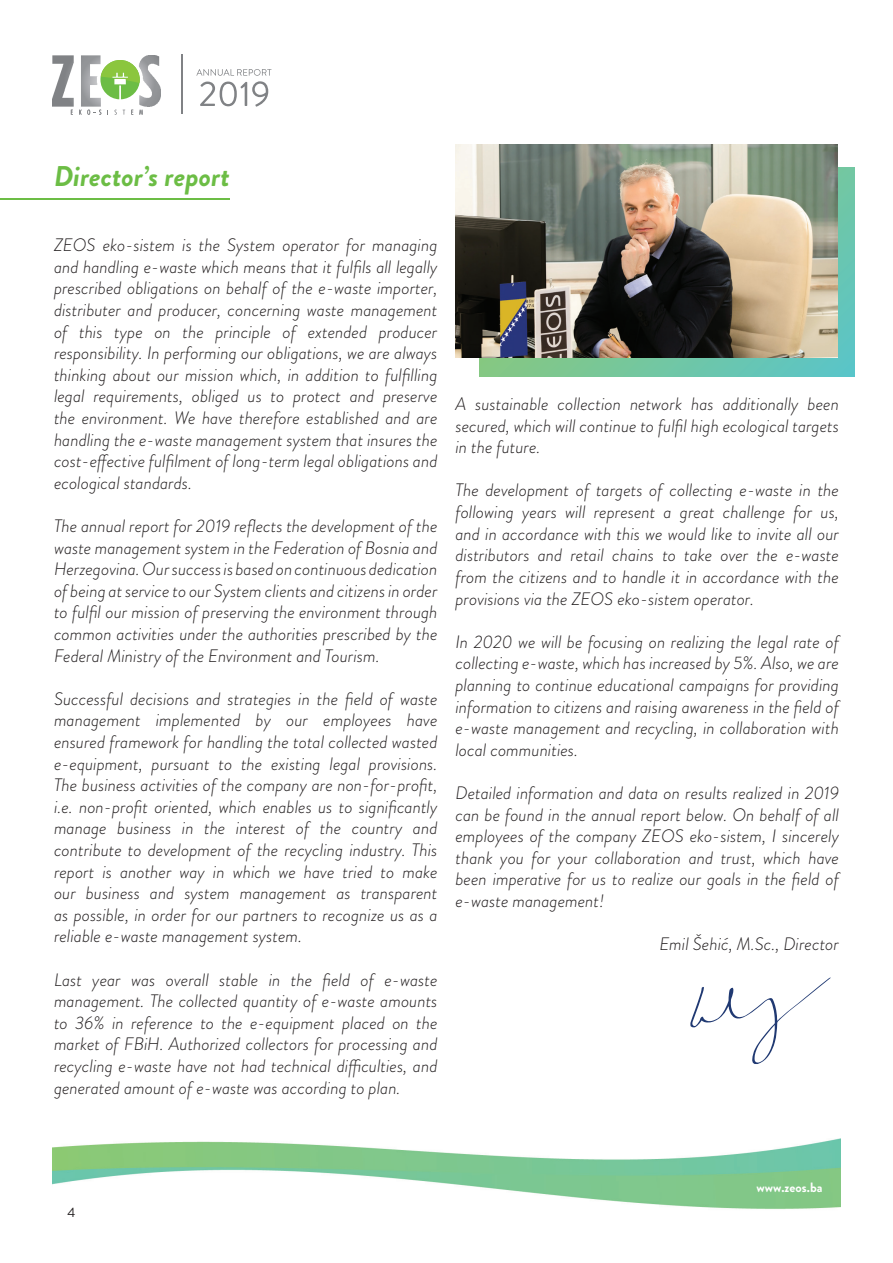
<style>
.page{position:relative;width:893px;height:1263px;background:#fff}
.page>*{position:absolute;margin:0;border:0;box-sizing:border-box;transform-origin:0 0}
.t1{font:italic 700 28.5px "Brandon Grotesque";color:#6cbd45}
.t2{font:italic 300 18px/21.6px "Brandon Grotesque";color:#231f20;text-align:justify}
.t3{font:700 13.5px "Brandon Grotesque";color:#fff}
.t4{font:13.5px "Brandon Grotesque";color:#231f20}
</style>
<div class="page">
<img style="left:53px;top:357px;width:787px;height:852px">
<img style="left:53px;top:55px;width:108px;height:51px">
<svg style="left:100px;top:60px;width:40px;height:39px"></svg>
<hr style="left:181px;top:54px;width:2px;height:60px;background:#808285">
<svg style="left:79px;top:110px;width:22px;height:5px"></svg>
<svg style="left:139px;top:110px;width:4px;height:5px"></svg>
<svg style="left:196px;top:69px;width:75px;height:38px"></svg>
<svg style="left:480px;top:167px;width:374px;height:209px;background:#6dc2a5"></svg>
<img style="left:455px;top:145px;width:383px;height:212px">
<hr style="left:0;top:198px;width:230px;height:1px;background:#6cbd45">
<svg style="left:690px;top:977px;width:141px;height:87px"></svg>
<h1 class="t1" style="left:54px;top:156px;width:177px">Director’s report</h1>
<p class="t2" style="left:54px;top:234px;width:385px">ZEOS eko-sistem is the System operator for managing and handling e-waste which means that it fulfils all legally prescribed obligations on behalf of the e-waste importer, distributer and producer, concerning waste management of this type on the principle of extended producer responsibility. In performing our obligations, we are always thinking about our mission which, in addition to fulfilling legal requirements, obliged us to protect and preserve the environment. We have therefore established and are handling the e-waste management system that insures the cost-effective fulfilment of long-term legal obligations and ecological standards.</p>
<p class="t2" style="left:54px;top:515px;width:385px">The annual report for 2019 reflects the development of the waste management system in the Federation of Bosnia and Herzegovina. Our success is based on continuous dedication of being at service to our System clients and citizens in order to fulfil our mission of preserving the environment through common activities under the authorities prescribed by the Federal Ministry of the Environment and Tourism.</p>
<p class="t2" style="left:54px;top:688px;width:385px">Successful decisions and strategies in the field of waste management implemented by our employees have ensured framework for handling the total collected wasted e-equipment, pursuant to the existing legal provisions.<br>The business activities of the company are non-for-profit, i.e. non-profit oriented, which enables us to significantly manage business in the interest of the country and contribute to development of the recycling industry. This report is another way in which we have tried to make our business and system management as transparent as possible, in order for our partners to recognize us as a reliable e-waste management system.</p>
<p class="t2" style="left:54px;top:969px;width:385px">Last year was overall stable in the field of e-waste management. The collected quantity of e-waste amounts to 36% in reference to the e-equipment placed on the market of FBiH. Authorized collectors for processing and recycling e-waste have not had technical difficulties, and generated amount of e-waste was according to plan.</p>
<p class="t2" style="left:455px;top:393px;width:385px">A sustainable collection network has additionally been secured, which will continue to fulfil high ecological targets in the future.</p>
<p class="t2" style="left:455px;top:480px;width:385px">The development of targets of collecting e-waste in the following years will represent a great challenge for us, and in accordance with this we would like to invite all our distributors and retail chains to take over the e-waste from the citizens and to handle it in accordance with the provisions via the ZEOS eko-sistem operator.</p>
<p class="t2" style="left:455px;top:631px;width:385px">In 2020 we will be focusing on realizing the legal rate of collecting e-waste, which has increased by 5%. Also, we are planning to continue educational campaigns for providing information to citizens and raising awareness in the field of e-waste management and recycling, in collaboration with local communities.</p>
<p class="t2" style="left:455px;top:782px;width:385px">Detailed information and data on results realized in 2019 can be found in the annual report below. On behalf of all employees of the company ZEOS eko-sistem, I sincerely thank you for your collaboration and trust, which have been imperative for us to realize our goals in the field of e-waste management!</p>
<p class="t2" style="left:659px;top:933px;width:181px">Emil Šehić, M.Sc., Director</p>
<p class="t4" style="left:68px;top:1203px;width:9px">4</p>
<p class="t3" style="left:757px;top:1178px;width:67px">www.zeos.ba</p>
</div>
